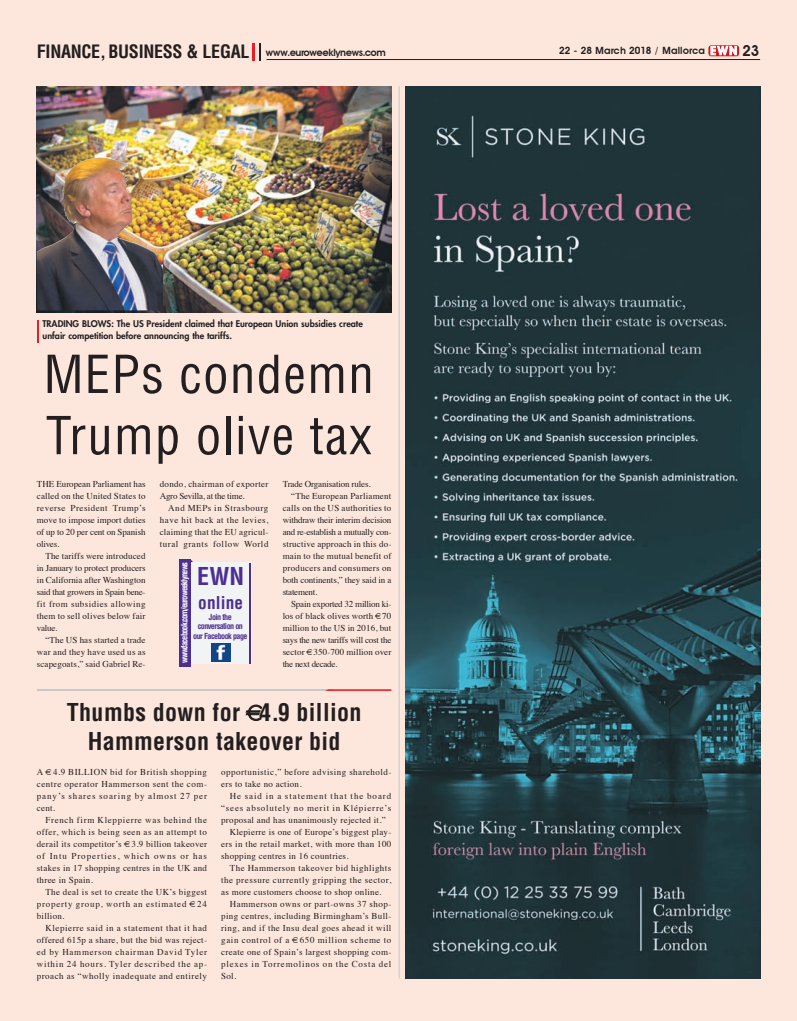
<style>
.page{position:relative;width:797px;height:1021px;background:#fff}
.page>*{position:absolute;margin:0;border:0;box-sizing:border-box;transform-origin:0 0}
.t1{font:condensed 51px/61.2px "Helvetica";letter-spacing:.025em;color:#231f20}
.t2{font:700 condensed 24px/28.8px "Helvetica";letter-spacing:.015em;color:#231f20;text-align:center}
.t3{font:700 condensed 24px "Helvetica";color:#4c2f91}
.t4{font:700 condensed 18px "Helvetica";letter-spacing:-.015em;color:#231f20}
.t5{font:700 condensed 17.2px "Helvetica";letter-spacing:.01em;color:#4c2f91}
.t6{font:600 10px "Avant Garde";color:#231f20}
.t7{font:9px "Times";letter-spacing:.03em;color:#231f20}
.t8{font:9px "Times";letter-spacing:-.025em;color:#231f20}
.t9{font:9px "Times";letter-spacing:.05em;color:#231f20}
.t10{font:9px "Times";letter-spacing:.055em;color:#231f20}
.t11{font:9px "Times";letter-spacing:.085em;color:#231f20}
.t12{font:9px "Times";letter-spacing:.06em;color:#231f20}
.t13{font:800 9px/12px "Futura";color:#231f20}
.t14{font:9px "Times";letter-spacing:.105em;color:#231f20}
.t15{font:9px "Times";letter-spacing:-.01em;color:#231f20}
.t16{font:9px "Times";letter-spacing:.01em;color:#231f20}
.t17{font:9px "Times";color:#231f20}
.t18{font:9px "Times";letter-spacing:-.015em;color:#231f20}
.t19{font:9px "Times";letter-spacing:.07em;color:#231f20}
.t20{font:9px "Times";letter-spacing:.075em;color:#231f20}
.t21{font:9px "Times";letter-spacing:.08em;color:#231f20}
.t22{font:700 condensed 8.5px "Helvetica";letter-spacing:-.1em;color:#fff}
.t23{font:700 condensed 8.1px/9.7px "Helvetica";letter-spacing:-.065em;color:#4c2f91;text-align:center}
.s1{font-family:"Avant Garde";font-weight:600;font-stretch:normal;font-size:10px}
.s2{font-family:"Avant Garde IT Cby BT";font-size:12px;color:#fff}
.s3{font-size:15px}
</style>
<div class="page">
<div style="left:0;top:0;width:797px;height:1020px;background:#fde7dc"></div>
<hr style="left:266px;top:59px;width:494px;height:1px;background:#231f20">
<hr style="left:252px;top:43px;width:3px;height:18px;background:#ee1d23">
<svg style="left:259px;top:43px;width:2px;height:18px"></svg>
<div style="left:708px;top:45px;width:31px;height:11px;background:#d7171f;border-radius:3px"></div>
<img style="left:405px;top:86px;width:355px;height:892px">
<hr style="left:399px;top:86px;width:1px;height:892px;background:#c7c8ca">
<img style="left:37px;top:86px;width:354px;height:227px">
<hr style="left:37px;top:689px;width:296px;height:2px;background:#c7c8ca">
<svg style="left:325px;top:689px;width:66px;height:2px"></svg>
<svg style="left:37px;top:320px;width:1px;height:23px"></svg>
<div style="left:181px;top:562px;width:70px;height:101px;background:#f2f3f4"></div>
<div style="left:179px;top:559px;width:11px;height:108px;background:#4c2f91"></div>
<hr style="left:249px;top:562px;width:2px;height:101px;background:#4c2f91">
<img style="left:212px;top:643px;width:18px;height:18px">
<img style="left:37px;top:211px;width:39px;height:41px">
<p class="t4" style="left:37px;top:45px;width:350px">FINANCE, BUSINESS &amp; LEGAL <span class="s1">www.euroweeklynews.com</span></p>
<p class="t6" style="left:559px;top:46px;width:201px">22 - 28 March 2018 / Mallorca <span class="s2">EWN</span> <span class="s3">23</span></p>
<p class="t13" style="left:43px;top:319px;width:322px">TRADING BLOWS: The US President claimed that European Union subsidies create unfair competition before announcing the tariffs.</p>
<p class="t1" style="left:44px;top:348px;width:331px">MEPs condemn<br>Trump olive tax</p>
<p class="t17" style="left:37px;top:480px;width:110px">THE European Parliament has</p>
<p class="t7" style="left:37px;top:492px;width:110px">called on the United States to</p>
<p class="t9" style="left:37px;top:504px;width:110px">reverse President Trump’s</p>
<p class="t16" style="left:37px;top:516px;width:110px">move to impose import duties</p>
<p class="t15" style="left:37px;top:528px;width:110px">of up to 20 per cent on Spanish</p>
<p class="t7" style="left:37px;top:540px;width:24px">olives.</p>
<p class="t7" style="left:45px;top:552px;width:102px">The tariffs were introduced</p>
<p class="t15" style="left:37px;top:564px;width:110px">in January to protect producers</p>
<p class="t17" style="left:37px;top:576px;width:110px">in California after Washington</p>
<p class="t8" style="left:37px;top:588px;width:110px">said that growers in Spain bene-</p>
<p class="t9" style="left:37px;top:600px;width:110px">fit from subsidies allowing</p>
<p class="t7" style="left:37px;top:612px;width:110px">them to sell olives below fair</p>
<p class="t7" style="left:37px;top:624px;width:22px">value.</p>
<p class="t7" style="left:45px;top:636px;width:102px">“The US has started a trade</p>
<p class="t7" style="left:37px;top:648px;width:110px">war and they have used us as</p>
<p class="t7" style="left:37px;top:660px;width:110px">scapegoats,” said Gabriel Re-</p>
<p class="t7" style="left:160px;top:480px;width:110px">dondo, chairman of exporter</p>
<p class="t8" style="left:160px;top:492px;width:86px">Agro Sevilla, at the time.</p>
<p class="t12" style="left:168px;top:504px;width:102px">And MEPs in Strasbourg</p>
<p class="t12" style="left:160px;top:516px;width:110px">have hit back at the levies,</p>
<p class="t7" style="left:160px;top:528px;width:110px">claiming that the EU agricul-</p>
<p class="t12" style="left:160px;top:540px;width:110px">tural grants follow World</p>
<p class="t22" style="left:181px;top:663px;width:103px;rotate:-90deg">www.facebook.com/euroweeklynews</p>
<p class="t3" style="left:197px;top:567px;width:49px">EWN</p>
<p class="t5" style="left:198px;top:596px;width:46px">online</p>
<p class="t23" style="left:193px;top:612px;width:56px">Join the conversation on our Facebook page</p>
<p class="t18" style="left:283px;top:480px;width:90px">Trade Organisation rules.</p>
<p class="t7" style="left:291px;top:492px;width:102px">“The European Parliament</p>
<p class="t7" style="left:283px;top:504px;width:110px">calls on the US authorities to</p>
<p class="t18" style="left:283px;top:516px;width:110px">withdraw their interim decision</p>
<p class="t8" style="left:283px;top:528px;width:110px">and re-establish a mutually con-</p>
<p class="t7" style="left:283px;top:540px;width:110px">structive approach in this do-</p>
<p class="t7" style="left:283px;top:552px;width:110px">main to the mutual benefit of</p>
<p class="t7" style="left:283px;top:564px;width:110px">producers and consumers on</p>
<p class="t15" style="left:283px;top:576px;width:110px">both continents,” they said in a</p>
<p class="t8" style="left:283px;top:588px;width:36px">statement.</p>
<p class="t8" style="left:291px;top:600px;width:102px">Spain exported 32 million ki-</p>
<p class="t7" style="left:283px;top:612px;width:110px">los of black olives worth €70</p>
<p class="t16" style="left:283px;top:624px;width:110px">million to the US in 2016, but</p>
<p class="t8" style="left:283px;top:636px;width:110px">says the new tariffs will cost the</p>
<p class="t16" style="left:283px;top:648px;width:110px">sector €350-700 million over</p>
<p class="t8" style="left:283px;top:660px;width:56px">the next decade.</p>
<p class="t2" style="left:67px;top:699px;width:296px">Thumbs down for 4.9 billion<br>Hammerson takeover bid</p>
<p class="t10" style="left:37px;top:768px;width:172px">A €4.9 BILLION bid for British shopping</p>
<p class="t12" style="left:37px;top:780px;width:172px">centre operator Hammerson sent the com-</p>
<p class="t14" style="left:37px;top:792px;width:172px">pany’s shares soaring by almost 27 per</p>
<p class="t7" style="left:37px;top:804px;width:20px">cent.</p>
<p class="t20" style="left:45px;top:816px;width:163px">French firm Kleppierre was behind the</p>
<p class="t10" style="left:37px;top:828px;width:172px">offer, which is being seen as an attempt to</p>
<p class="t7" style="left:37px;top:840px;width:172px">derail its competitor’s €3.9 billion takeover</p>
<p class="t14" style="left:37px;top:852px;width:172px">of Intu Properties, which owns or has</p>
<p class="t7" style="left:37px;top:864px;width:172px">stakes in 17 shopping centres in the UK and</p>
<p class="t7" style="left:37px;top:876px;width:58px">three in Spain.</p>
<p class="t7" style="left:45px;top:888px;width:163px">The deal is set to create the UK’s biggest</p>
<p class="t11" style="left:37px;top:900px;width:172px">property group, worth an estimated €24</p>
<p class="t7" style="left:37px;top:912px;width:29px">billion.</p>
<p class="t12" style="left:45px;top:924px;width:163px">Klepierre said in a statement that it had</p>
<p class="t7" style="left:37px;top:936px;width:172px">offered 615p a share, but the bid was reject-</p>
<p class="t21" style="left:37px;top:948px;width:172px">ed by Hammerson chairman David Tyler</p>
<p class="t11" style="left:37px;top:960px;width:172px">within 24 hours. Tyler described the ap-</p>
<p class="t10" style="left:37px;top:972px;width:172px">proach as “wholly inadequate and entirely</p>
<p class="t9" style="left:221px;top:768px;width:172px">opportunistic,” before advising sharehold-</p>
<p class="t7" style="left:221px;top:780px;width:82px">ers to take no action.</p>
<p class="t14" style="left:230px;top:792px;width:163px">He said in a statement that the board</p>
<p class="t11" style="left:221px;top:804px;width:172px">“sees absolutely no merit in Klépierre’s</p>
<p class="t7" style="left:221px;top:816px;width:166px">proposal and has unanimously rejected it.”</p>
<p class="t7" style="left:230px;top:828px;width:163px">Klepierre is one of Europe’s biggest play-</p>
<p class="t7" style="left:221px;top:840px;width:172px">ers in the retail market, with more than 100</p>
<p class="t7" style="left:221px;top:852px;width:129px">shopping centres in 16 countries.</p>
<p class="t9" style="left:230px;top:864px;width:163px">The Hammerson takeover bid highlights</p>
<p class="t10" style="left:221px;top:876px;width:172px">the pressure currently gripping the sector,</p>
<p class="t7" style="left:221px;top:888px;width:162px">as more customers choose to shop online.</p>
<p class="t9" style="left:230px;top:900px;width:163px">Hammerson owns or part-owns 37 shop-</p>
<p class="t7" style="left:221px;top:912px;width:172px">ping centres, including Birmingham’s Bull-</p>
<p class="t7" style="left:221px;top:924px;width:172px">ring, and if the Insu deal goes ahead it will</p>
<p class="t19" style="left:221px;top:936px;width:172px">gain control of a €650 million scheme to</p>
<p class="t7" style="left:221px;top:948px;width:172px">create one of Spain’s largest shopping com-</p>
<p class="t11" style="left:221px;top:960px;width:172px">plexes in Torremolinos on the Costa del</p>
<p class="t7" style="left:221px;top:972px;width:17px">Sol.</p>
</div>
